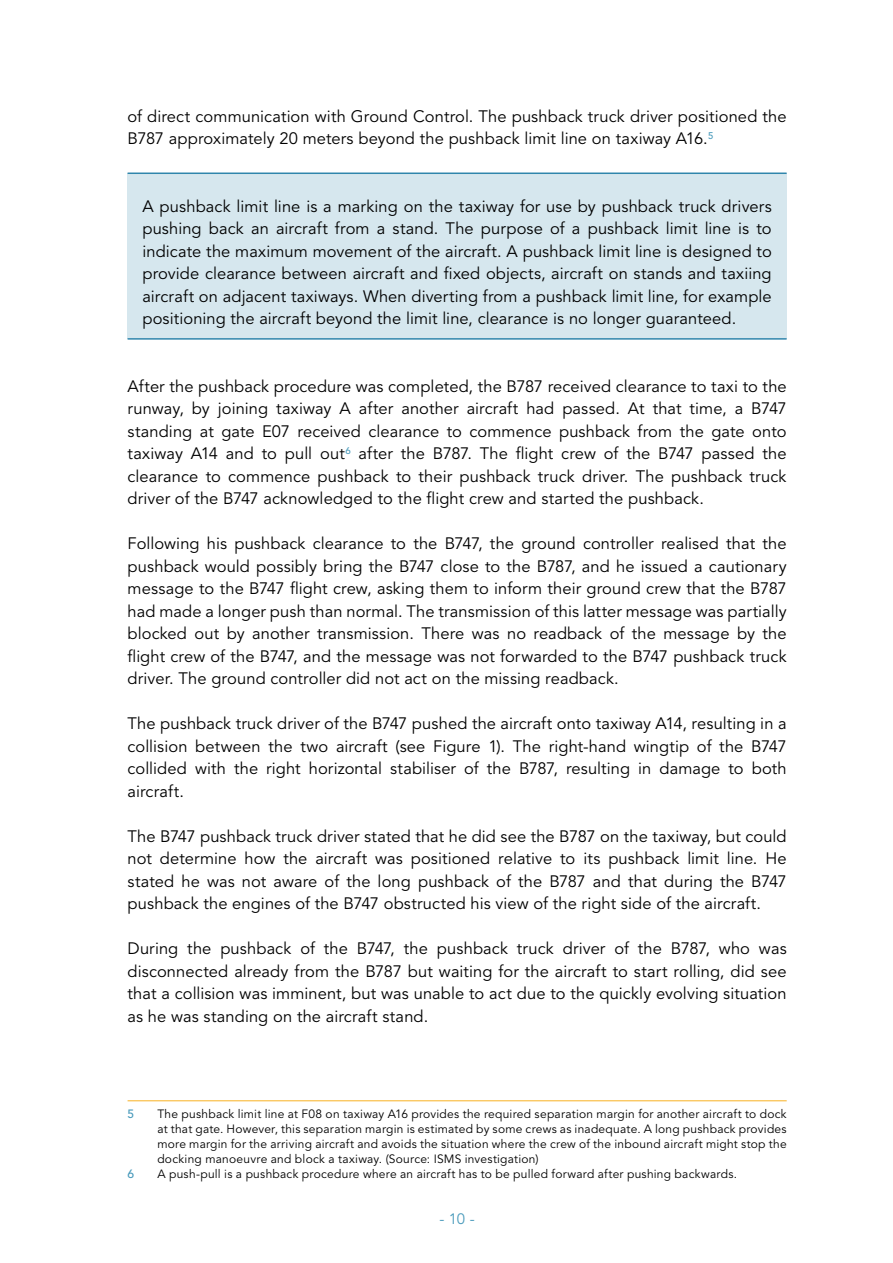
<style>
.page{position:relative;width:893px;height:1263px;background:#fff}
.page>*{position:absolute;margin:0;border:0;box-sizing:border-box;transform-origin:0 0}
.Bodytekst{font:16.5px/22.5px "Avenir LT Std";letter-spacing:.005em;color:#000;text-align:justify}
.t1{font:15px "Avenir LT Std";color:#499abb}
.Voetnoot{font:12px/15px "Avenir LT Std";letter-spacing:.02em;color:#000;text-align:justify}
.Voetnoot-2{font:500 12px "Avenir LT Std";color:#499abb}
</style>
<div class="page">
<div style="left:128px;top:173px;width:659px;height:166px;background:#d6e7ee"></div>
<hr style="left:128px;top:173px;width:659px;height:1px;background:#3086ac">
<hr style="left:128px;top:338px;width:659px;height:2px;background:#3086ac">
<hr style="left:128px;top:1100px;width:659px;height:1px;background:#f9b122">
<p class="Bodytekst" style="left:128px;top:105px;width:661px">of direct communication with Ground Control. The pushback truck driver positioned the<br>B787 approximately 20 meters beyond the pushback limit line on taxiway A16.<sup>5</sup></p>
<p class="Bodytekst" style="left:142px;top:195px;width:631px">A pushback limit line is a marking on the taxiway for use by pushback truck drivers pushing back an aircraft from a stand. The purpose of a pushback limit line is to indicate the maximum movement of the aircraft. A pushback limit line is designed to provide clearance between aircraft and fixed objects, aircraft on stands and taxiing aircraft on adjacent taxiways. When diverting from a pushback limit line, for example positioning the aircraft beyond the limit line, clearance is no longer guaranteed.</p>
<p class="Bodytekst" style="left:128px;top:375px;width:661px">After the pushback procedure was completed, the B787 received clearance to taxi to the runway, by joining taxiway A after another aircraft had passed. At that time, a B747 standing at gate E07 received clearance to commence pushback from the gate onto taxiway A14 and to pull out<sup>6</sup> after the B787. The flight crew of the B747 passed the clearance to commence pushback to their pushback truck driver. The pushback truck driver of the B747 acknowledged to the flight crew and started the pushback.</p>
<p class="Bodytekst" style="left:128px;top:533px;width:661px">Following his pushback clearance to the B747, the ground controller realised that the pushback would possibly bring the B747 close to the B787, and he issued a cautionary message to the B747 flight crew, asking them to inform their ground crew that the B787 had made a longer push than normal. The transmission of this latter message was partially blocked out by another transmission. There was no readback of the message by the flight crew of the B747, and the message was not forwarded to the B747 pushback truck driver. The ground controller did not act on the missing readback.</p>
<p class="Bodytekst" style="left:128px;top:713px;width:661px">The pushback truck driver of the B747 pushed the aircraft onto taxiway A14, resulting in a collision between the two aircraft (see Figure 1). The right-hand wingtip of the B747 collided with the right horizontal stabiliser of the B787, resulting in damage to both aircraft.</p>
<p class="Bodytekst" style="left:128px;top:825px;width:661px">The B747 pushback truck driver stated that he did see the B787 on the taxiway, but could not determine how the aircraft was positioned relative to its pushback limit line. He stated he was not aware of the long pushback of the B787 and that during the B747 pushback the engines of the B747 obstructed his view of the right side of the aircraft.</p>
<p class="Bodytekst" style="left:128px;top:938px;width:661px">During the pushback of the B747, the pushback truck driver of the B787, who was disconnected already from the B787 but waiting for the aircraft to start rolling, did see that a collision was imminent, but was unable to act due to the quickly evolving situation as he was standing on the aircraft stand.</p>
<p class="Voetnoot-2" style="left:128px;top:1107px;width:8px">5</p>
<p class="Voetnoot" style="left:157px;top:1107px;width:631px">The pushback limit line at F08 on taxiway A16 provides the required separation margin for another aircraft to dock at that gate. However, this separation margin is estimated by some crews as inadequate. A long pushback provides more margin for the arriving aircraft and avoids the situation where the crew of the inbound aircraft might stop the docking manoeuvre and block a taxiway. (Source: ISMS investigation)</p>
<p class="Voetnoot-2" style="left:128px;top:1167px;width:8px">6</p>
<p class="Voetnoot" style="left:157px;top:1167px;width:581px">A push-pull is a pushback procedure where an aircraft has to be pulled forward after pushing backwards.</p>
<p class="t1" style="left:439px;top:1210px;width:37px">- 10 -</p>
</div>
